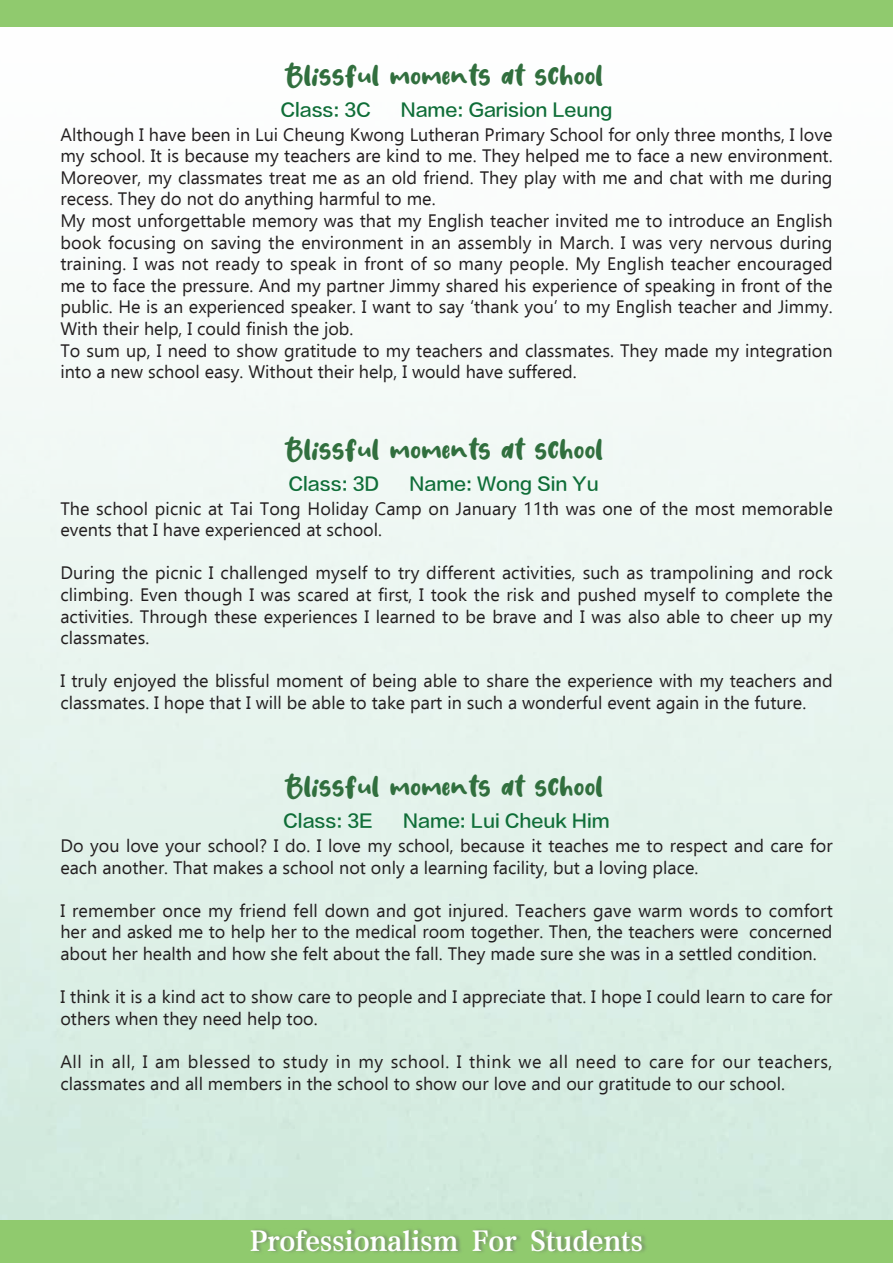
<style>
.page{position:relative;width:893px;height:1263px;background:#fff}
.page>*{position:absolute;margin:0;border:0;box-sizing:border-box;transform-origin:0 0}
.t1{font:33px "Fresh Lychee";letter-spacing:-.005em;color:#316f3e}
.t2{font:26.25px "FZZCYSB B51 0";color:#fff}
.t3{font:18px/21.6px "Ebrima";color:#231f20}
.t4{font:18px "FZLTZHB B51 0";color:#0f6e38}
</style>
<div class="page">
<div style="left:0;top:0;width:893px;height:1232px;background:linear-gradient(to bottom,#fff,#d1eade)"></div>
<div style="left:0;top:0;width:893px;height:26px;background:#90ca6e"></div>
<div style="left:0;top:1221px;width:893px;height:42px;background:#90ca6e"></div>
<img style="left:254px;top:1229px;width:392px;height:24px">
<p class="t1" style="left:284px;top:57px;width:320px">Blissful moments at school</p>
<p class="t4" style="left:281px;top:99px;width:92px">Class: 3C</p>
<p class="t4" style="left:400px;top:99px;width:213px">Name: Garision Leung</p>
<p class="t3" style="left:60px;top:123px;width:774px;text-align:justify">Although I have been in Lui Cheung Kwong Lutheran Primary School for only three months, I love my school. It is because my teachers are kind to me. They helped me to face a new environment.<br>Moreover, my classmates treat me as an old friend. They play with me and chat with me during recess. They do not do anything harmful to me.</p>
<p class="t3" style="left:60px;top:209px;width:774px;text-align:justify">My most unforgettable memory was that my English teacher invited me to introduce an English book focusing on saving the environment in an assembly in March. I was very nervous during training. I was not ready to speak in front of so many people. My English teacher encouraged me to face the pressure. And my partner Jimmy shared his experience of speaking in front of the public. He is an experienced speaker. I want to say ‘thank you’ to my English teacher and Jimmy.<br>With their help, I could finish the job.</p>
<p class="t3" style="left:60px;top:339px;width:774px">To sum up, I need to show gratitude to my teachers and classmates. They made my integration into a new school easy. Without their help, I would have suffered.</p>
<p class="t1" style="left:284px;top:431px;width:320px">Blissful moments at school</p>
<p class="t4" style="left:288px;top:473px;width:92px">Class: 3D</p>
<p class="t4" style="left:409px;top:473px;width:191px">Name: Wong Sin Yu</p>
<p class="t3" style="left:60px;top:497px;width:774px">The school picnic at Tai Tong Holiday Camp on January 11th was one of the most memorable events that I have experienced at school.</p>
<p class="t3" style="left:60px;top:562px;width:774px;text-align:justify">During the picnic I challenged myself to try different activities, such as trampolining and rock climbing. Even though I was scared at first, I took the risk and pushed myself to complete the activities. Through these experiences I learned to be brave and I was also able to cheer up my classmates.</p>
<p class="t3" style="left:60px;top:670px;width:774px">I truly enjoyed the blissful moment of being able to share the experience with my teachers and classmates. I hope that I will be able to take part in such a wonderful event again in the future.</p>
<p class="t1" style="left:284px;top:768px;width:320px">Blissful moments at school</p>
<p class="t4" style="left:283px;top:811px;width:91px">Class: 3E</p>
<p class="t4" style="left:403px;top:811px;width:208px">Name: Lui Cheuk Him</p>
<p class="t3" style="left:60px;top:834px;width:774px">Do you love your school? I do. I love my school, because it teaches me to respect and care for each another. That makes a school not only a learning facility, but a loving place.</p>
<p class="t3" style="left:60px;top:899px;width:774px;text-align:justify">I remember once my friend fell down and got injured. Teachers gave warm words to comfort her and asked me to help her to the medical room together. Then, the teachers were concerned about her health and how she felt about the fall. They made sure she was in a settled condition.</p>
<p class="t3" style="left:60px;top:985px;width:774px">I think it is a kind act to show care to people and I appreciate that. I hope I could learn to care for others when they need help too.</p>
<p class="t3" style="left:60px;top:1050px;width:773px">All in all, I am blessed to study in my school. I think we all need to care for our teachers, classmates and all members in the school to show our love and our gratitude to our school.</p>
<p class="t2" style="left:250px;top:1225px;width:394px">Professionalism For Students</p>
</div>
